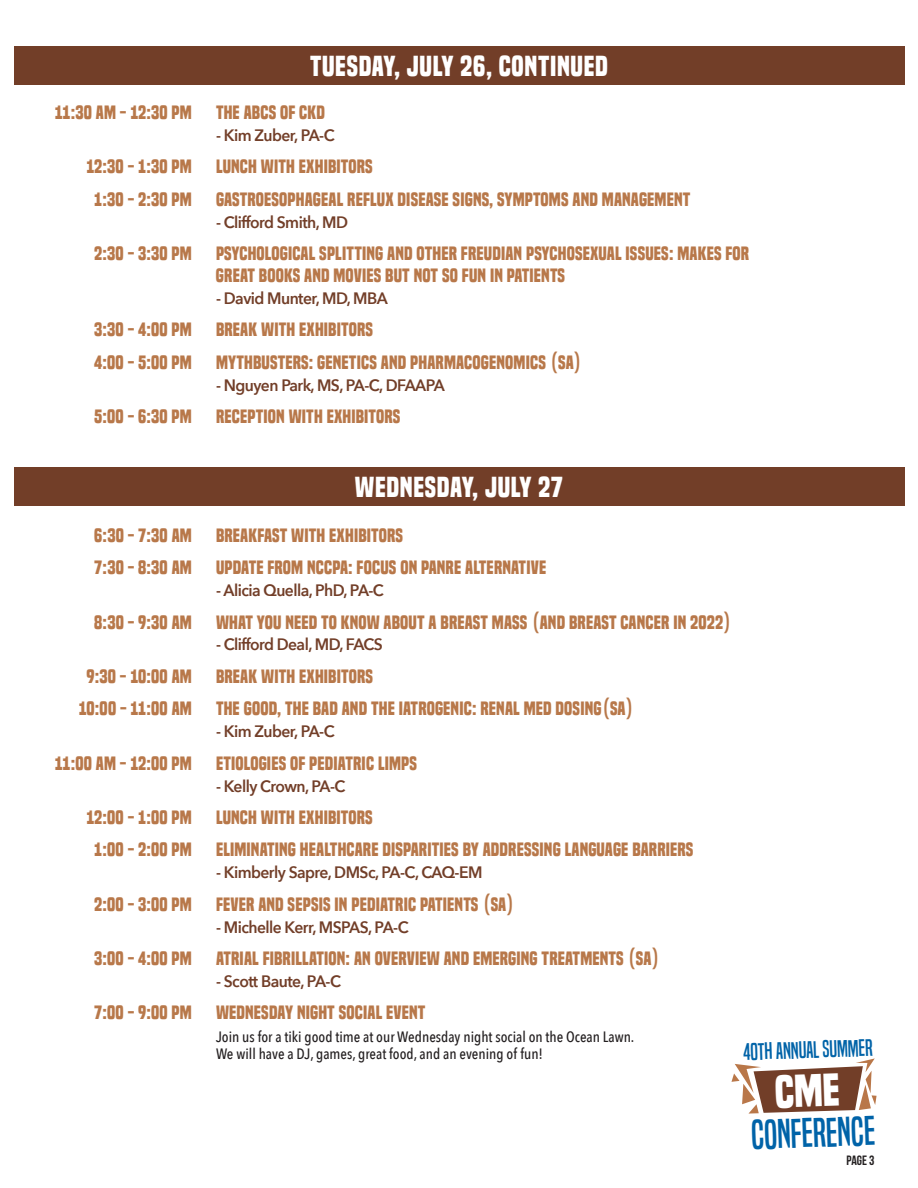
<style>
.page{position:relative;width:918px;height:1188px;background:#fff}
.page>*{position:absolute;margin:0;border:0;box-sizing:border-box;transform-origin:0 0}
.t1{font:38.55px "Built Titling Rg";color:#0063a8}
.t2{font:700 27px "Built Titling Rg";letter-spacing:.025em;color:#fff}
.t3{font:22.2px "Built Titling Rg";color:#0063a8}
.Time___Title{font:700 18px/21.6px "Built Titling Rg";letter-spacing:.01em;color:#b8784a}
.Speakers{font:600 16.5px "Avenir Next";letter-spacing:-.035em;color:#723e28;scale:.95 1}
.Description{font:500 15px/17.2px "Avenir Next Condensed";color:#231f20}
.t4{font:700 13.5px "Bebas Neue";color:#231f20}
</style>
<div class="page">
<div style="left:14px;top:47px;width:890px;height:38px;background:#723e28"></div>
<div style="left:14px;top:468px;width:890px;height:38px;background:#723e28"></div>
<svg style="left:731px;top:1058px;width:146px;height:56px"></svg>
<p class="t2" style="left:310px;top:50px;width:299px">TUESDAY, JULY 26, CONTINUED</p>
<p class="Time___Title" style="left:55px;top:102px;width:139px">11:30 AM - 12:30 PM</p>
<p class="Time___Title" style="left:216px;top:102px;width:111px">THE ABCS OF CKD</p>
<p class="Speakers" style="left:216px;top:121px;width:126px">- Kim Zuber, PA-C</p>
<p class="Time___Title" style="left:86px;top:156px;width:107px">12:30 - 1:30 PM</p>
<p class="Time___Title" style="left:216px;top:156px;width:158px">LUNCH WITH EXHIBITORS</p>
<p class="Time___Title" style="left:94px;top:189px;width:99px">1:30 - 2:30 PM</p>
<p class="Time___Title" style="left:216px;top:189px;width:476px">GASTROESOPHAGEAL REFLUX DISEASE SIGNS, SYMPTOMS AND MANAGEMENT</p>
<p class="Speakers" style="left:216px;top:208px;width:140px">- Clifford Smith, MD</p>
<p class="Time___Title" style="left:94px;top:243px;width:99px">2:30 - 3:30 PM</p>
<p class="Time___Title" style="left:216px;top:243px;width:535px">PSYCHOLOGICAL SPLITTING AND OTHER FREUDIAN PSYCHOSEXUAL ISSUES: MAKES FOR<br>GREAT BOOKS AND MOVIES BUT NOT SO FUN IN PATIENTS</p>
<p class="Speakers" style="left:216px;top:284px;width:182px">- David Munter, MD, MBA</p>
<p class="Time___Title" style="left:94px;top:319px;width:99px">3:30 - 4:00 PM</p>
<p class="Time___Title" style="left:216px;top:319px;width:158px">BREAK WITH EXHIBITORS</p>
<p class="Time___Title" style="left:94px;top:351px;width:99px">4:00 - 5:00 PM</p>
<p class="Time___Title" style="left:216px;top:351px;width:368px">MYTHBUSTERS: GENETICS AND PHARMACOGENOMICS (SA)</p>
<p class="Speakers" style="left:216px;top:371px;width:242px">- Nguyen Park, MS, PA-C, DFAAPA</p>
<p class="Time___Title" style="left:94px;top:406px;width:99px">5:00 - 6:30 PM</p>
<p class="Time___Title" style="left:216px;top:406px;width:186px">RECEPTION WITH EXHIBITORS</p>
<p class="t2" style="left:355px;top:471px;width:210px">WEDNESDAY, JULY 27</p>
<p class="Time___Title" style="left:94px;top:524px;width:99px">6:30 - 7:30 AM</p>
<p class="Time___Title" style="left:216px;top:524px;width:189px">BREAKFAST WITH EXHIBITORS</p>
<p class="Time___Title" style="left:94px;top:557px;width:99px">7:30 - 8:30 AM</p>
<p class="Time___Title" style="left:216px;top:557px;width:332px">UPDATE FROM NCCPA: FOCUS ON PANRE ALTERNATIVE</p>
<p class="Speakers" style="left:216px;top:576px;width:178px">- Alicia Quella, PhD, PA-C</p>
<p class="Time___Title" style="left:94px;top:611px;width:99px">8:30 - 9:30 AM</p>
<p class="Time___Title" style="left:216px;top:611px;width:517px">WHAT YOU NEED TO KNOW ABOUT A BREAST MASS (AND BREAST CANCER IN 2022)</p>
<p class="Speakers" style="left:216px;top:631px;width:177px">- Clifford Deal, MD, FACS</p>
<p class="Time___Title" style="left:86px;top:666px;width:107px">9:30 - 10:00 AM</p>
<p class="Time___Title" style="left:216px;top:666px;width:158px">BREAK WITH EXHIBITORS</p>
<p class="Time___Title" style="left:79px;top:698px;width:115px">10:00 - 11:00 AM</p>
<p class="Time___Title" style="left:216px;top:698px;width:419px">THE GOOD, THE BAD AND THE IATROGENIC: RENAL MED DOSING(SA)</p>
<p class="Speakers" style="left:216px;top:717px;width:126px">- Kim Zuber, PA-C</p>
<p class="Time___Title" style="left:55px;top:752px;width:139px">11:00 AM - 12:00 PM</p>
<p class="Time___Title" style="left:216px;top:752px;width:203px">ETIOLOGIES OF PEDIATRIC LIMPS</p>
<p class="Speakers" style="left:216px;top:772px;width:138px">- Kelly Crown, PA-C</p>
<p class="Time___Title" style="left:86px;top:807px;width:107px">12:00 - 1:00 PM</p>
<p class="Time___Title" style="left:216px;top:807px;width:158px">LUNCH WITH EXHIBITORS</p>
<p class="Time___Title" style="left:94px;top:839px;width:99px">1:00 - 2:00 PM</p>
<p class="Time___Title" style="left:216px;top:839px;width:479px">ELIMINATING HEALTHCARE DISPARITIES BY ADDRESSING LANGUAGE BARRIERS</p>
<p class="Speakers" style="left:216px;top:858px;width:282px">- Kimberly Sapre, DMSc, PA-C, CAQ-EM</p>
<p class="Time___Title" style="left:94px;top:893px;width:99px">2:00 - 3:00 PM</p>
<p class="Time___Title" style="left:216px;top:893px;width:300px">FEVER AND SEPSIS IN PEDIATRIC PATIENTS (SA)</p>
<p class="Speakers" style="left:216px;top:913px;width:204px">- Michelle Kerr, MSPAS, PA-C</p>
<p class="Time___Title" style="left:94px;top:948px;width:99px">3:00 - 4:00 PM</p>
<p class="Time___Title" style="left:216px;top:948px;width:445px">ATRIAL FIBRILLATION: AN OVERVIEW AND EMERGING TREATMENTS (SA)</p>
<p class="Speakers" style="left:216px;top:967px;width:133px">- Scott Baute, PA-C</p>
<p class="Time___Title" style="left:94px;top:1002px;width:99px">7:00 - 9:00 PM</p>
<p class="Time___Title" style="left:216px;top:1002px;width:211px">WEDNESDAY NIGHT SOCIAL EVENT</p>
<p class="Description" style="left:216px;top:1028px;width:420px">Join us for a tiki good time at our Wednesday night social on the Ocean Lawn.<br>We will have a DJ, games, great food, and an evening of fun!</p>
<p class="t3" style="left:743px;top:1039px;width:131px;rotate:-2deg">40th annual summer</p>
<h1 class="t1" style="left:751px;top:1112px;width:125px;rotate:-2deg">conference</h1>
<p class="t4" style="left:846px;top:1153px;width:30px">PAGE 3</p>
</div>
